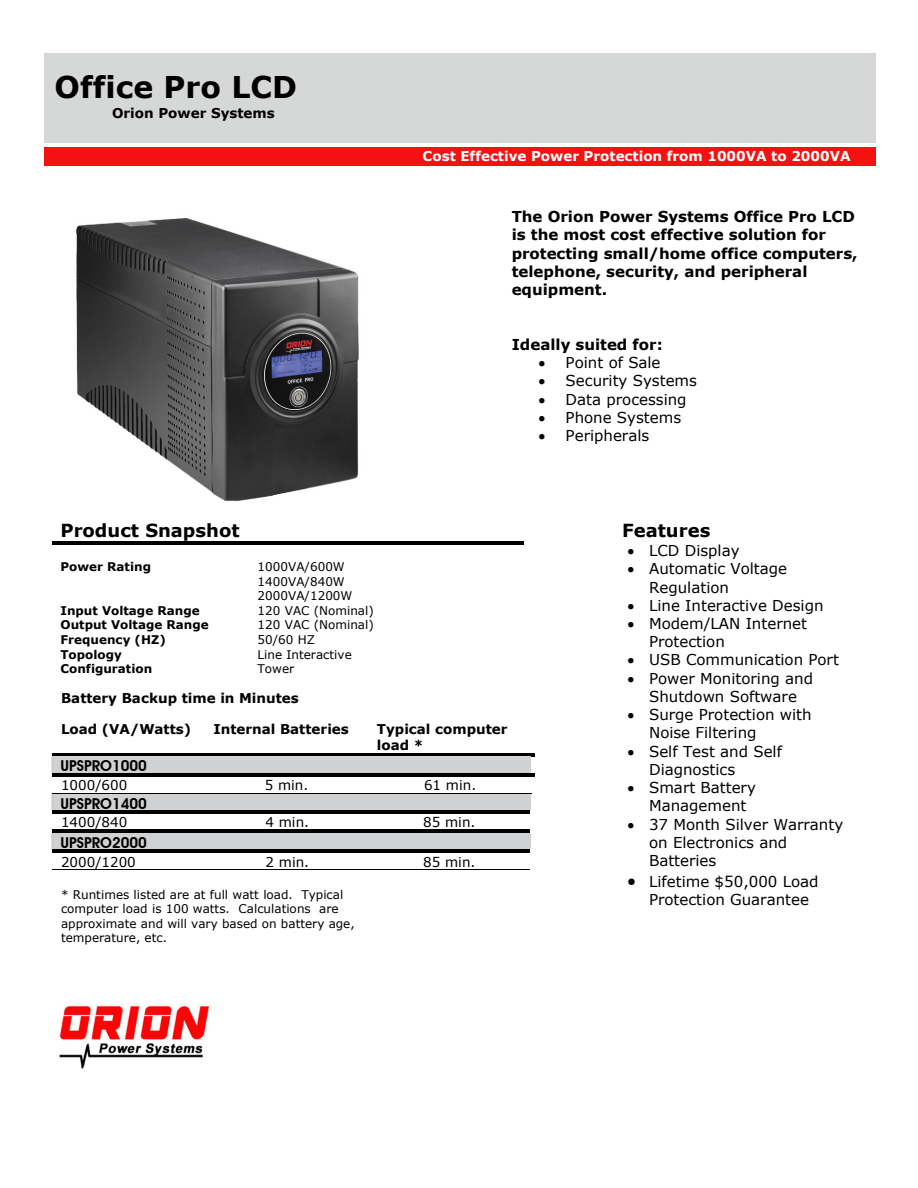
<style>
.page{position:relative;width:918px;height:1188px;background:#fff}
.page>*{position:absolute;margin:0;border:0;box-sizing:border-box;transform-origin:0 0}
.t1{font:700 30px "Verdana";color:#000}
.t2{font:700 18px "Verdana";color:#000}
.t3{font:15px/18.1px "Verdana";color:#000}
.t4{font:700 15px/18.3px "Verdana";color:#000}
.t5{font:600 15px "Avant Garde IT Cby BT";color:#000}
.t6{font:700 13.5px/16.4px "Verdana";color:#000}
.t7{font:13.5px "Verdana";color:#000}
.t8{font:700 13.5px "Verdana";color:#fff}
.t9{font:12px/14.5px "Verdana";color:#000}
.t10{font:700 12px "Verdana";color:#000}
</style>
<div class="page">
<div style="left:44px;top:148px;width:832px;height:18px;background:#f31111"></div>
<img style="left:76px;top:218px;width:283px;height:284px">
<hr style="left:52px;top:541px;width:472px;height:3px;background:#000">
<svg style="left:51px;top:753px;width:483px;height:23px;background:#383838"></svg>
<svg style="left:51px;top:794px;width:479px;height:16px"></svg>
<div style="left:377px;top:794px;width:145px;height:16px;background:#ccc"></div>
<hr style="left:52px;top:793px;width:480px;height:1px;background:#000">
<hr style="left:52px;top:810px;width:478px;height:3px;background:#000">
<svg style="left:51px;top:833px;width:479px;height:17px"></svg>
<div style="left:377px;top:833px;width:145px;height:17px;background:#000"></div>
<hr style="left:52px;top:830px;width:154px;height:3px;background:#000">
<hr style="left:52px;top:833px;width:157px;height:1px;background:#ccc">
<hr style="left:206px;top:830px;width:162px;height:3px;background:#000">
<hr style="left:209px;top:833px;width:162px;height:1px;background:#ccc">
<hr style="left:368px;top:830px;width:162px;height:3px;background:#000">
<hr style="left:371px;top:833px;width:159px;height:1px;background:#ccc">
<hr style="left:52px;top:850px;width:478px;height:3px;background:#000">
<hr style="left:52px;top:869px;width:478px;height:1px;background:#000">
<img style="left:59px;top:1005px;width:150px;height:64px">
<div style="left:54px;top:756px;width:476px;height:15px;background:#cfd1d2"></div>
<div style="left:54px;top:794px;width:476px;height:15px;background:#cfd1d2"></div>
<div style="left:54px;top:834px;width:476px;height:15px;background:#cfd1d2"></div>
<h1 class="t1" style="left:55px;top:66px;width:244px">Office Pro LCD</h1>
<p class="t6" style="left:112px;top:105px;width:164px">Orion Power Systems</p>
<p class="t8" style="left:423px;top:147px;width:429px">Cost Effective Power Protection from 1000VA to 2000VA</p>
<p class="t4" style="left:512px;top:207px;width:348px">The Orion Power Systems Office Pro LCD is the most cost effective solution for protecting small/home office computers, telephone, security, and peripheral equipment.</p>
<p class="t4" style="left:512px;top:335px;width:153px">Ideally suited for:</p>
<p class="t3" style="left:539px;top:353px;width:123px">• Point of Sale</p>
<p class="t3" style="left:539px;top:372px;width:160px">• Security Systems</p>
<p class="t3" style="left:539px;top:390px;width:149px">• Data processing</p>
<p class="t3" style="left:539px;top:408px;width:144px">• Phone Systems</p>
<p class="t3" style="left:539px;top:426px;width:112px">• Peripherals</p>
<p class="t2" style="left:60px;top:518px;width:181px">Product Snapshot</p>
<p class="t10" style="left:60px;top:558px;width:92px">Power Rating</p>
<p class="t9" style="left:258px;top:559px;width:96px">1000VA/600W<br>1400VA/840W<br>2000VA/1200W</p>
<p class="t10" style="left:60px;top:602px;width:141px">Input Voltage Range</p>
<p class="t9" style="left:258px;top:603px;width:118px">120 VAC (Nominal)</p>
<p class="t10" style="left:60px;top:616px;width:150px">Output Voltage Range</p>
<p class="t9" style="left:258px;top:618px;width:118px">120 VAC (Nominal)</p>
<p class="t10" style="left:60px;top:631px;width:107px">Frequency (HZ)</p>
<p class="t9" style="left:258px;top:632px;width:59px">50/60 HZ</p>
<p class="t10" style="left:60px;top:646px;width:63px">Topology</p>
<p class="t9" style="left:258px;top:647px;width:96px">Line Interactive</p>
<p class="t10" style="left:60px;top:660px;width:93px">Configuration</p>
<p class="t9" style="left:258px;top:661px;width:38px">Tower</p>
<p class="t6" style="left:61px;top:690px;width:239px">Battery Backup time in Minutes</p>
<p class="t6" style="left:61px;top:721px;width:132px">Load (VA/Watts)</p>
<p class="t6" style="left:213px;top:721px;width:137px">Internal Batteries</p>
<p class="t6" style="left:377px;top:721px;width:132px">Typical computer load *</p>
<p class="t6" style="left:61px;top:757px;width:108px">OP1000U-LCD</p>
<p class="t7" style="left:61px;top:776px;width:68px">1000/600</p>
<p class="t7" style="left:265px;top:776px;width:45px">5 min.</p>
<p class="t7" style="left:424px;top:776px;width:54px">61 min.</p>
<p class="t6" style="left:61px;top:794px;width:108px">OP1400U-LCD</p>
<p class="t7" style="left:61px;top:813px;width:68px">1400/840</p>
<p class="t7" style="left:266px;top:813px;width:45px">4 min.</p>
<p class="t7" style="left:423px;top:813px;width:54px">85 min.</p>
<p class="t6" style="left:61px;top:833px;width:108px">OP2000U-LCD</p>
<p class="t7" style="left:61px;top:852px;width:76px">2000/1200</p>
<p class="t7" style="left:266px;top:852px;width:45px">2 min.</p>
<p class="t7" style="left:423px;top:852px;width:54px">85 min.</p>
<p class="t9" style="left:61px;top:887px;width:295px">* Runtimes listed are at full watt load. Typical computer load is 100 watts. Calculations are approximate and will vary based on battery age, temperature, etc.</p>
<p class="t5" style="left:60px;top:756px;width:88px">UPSPRO1000</p>
<p class="t5" style="left:60px;top:794px;width:88px">UPSPRO1400</p>
<p class="t5" style="left:60px;top:834px;width:88px">UPSPRO2000</p>
<p class="t2" style="left:622px;top:518px;width:90px">Features</p>
<p class="t3" style="left:627px;top:541px;width:114px">• LCD Display</p>
<p class="t3" style="left:649px;top:560px;width:140px;text-indent:-22px">• Automatic Voltage<br>Regulation</p>
<p class="t3" style="left:627px;top:596px;width:198px">• Line Interactive Design</p>
<p class="t3" style="left:649px;top:614px;width:160px;text-indent:-22px">• Modem/LAN Internet<br>Protection</p>
<p class="t3" style="left:627px;top:651px;width:213px">• USB Communication Port</p>
<p class="t3" style="left:627px;top:669px;width:187px;text-align:center">• Power Monitoring and<br>Shutdown Software</p>
<p class="t3" style="left:649px;top:706px;width:164px;text-indent:-22px">• Surge Protection with<br>Noise Filtering</p>
<p class="t3" style="left:649px;top:742px;width:134px;text-indent:-22px">• Self Test and Self<br>Diagnostics</p>
<p class="t3" style="left:649px;top:778px;width:108px;text-indent:-22px">• Smart Battery<br>Management</p>
<p class="t3" style="left:649px;top:815px;width:196px;text-indent:-22px">• 37 Month Silver Warranty on Electronics and<br>Batteries</p>
<p class="t3" style="left:649px;top:873px;width:171px;text-indent:-22px">• Lifetime $50,000 Load<br>Protection Guarantee</p>
</div>
